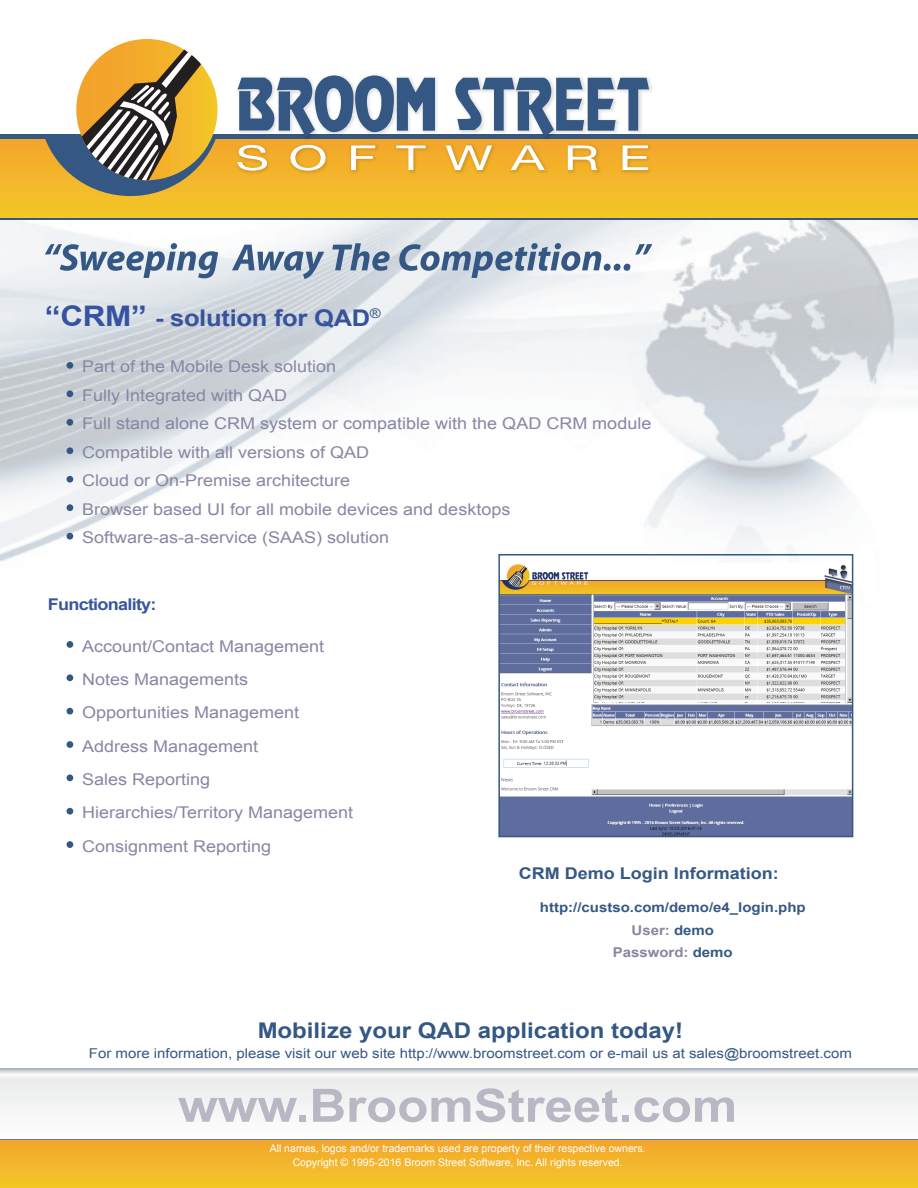
<style>
.page{position:relative;width:918px;height:1188px;background:#fff}
.page>*{position:absolute;margin:0;border:0;box-sizing:border-box;transform-origin:0 0}
.t1{font:700 45.9px "Arial";color:#b9b7c3;scale:1.11 1}
.t2{font:700 22.95px "Arial";letter-spacing:-.01em;color:#35539e;scale:1.11 1}
.t3{font:700 21.6px "Arial";color:#345883;scale:1.11 1}
.t4{font:16.2px/33.3px "Arial";color:#8886a3;scale:1.11 1}
.t5{font:700 16.2px "Arial";color:#355984;scale:1.11 1}
.t6{font:700 16.2px "Arial";letter-spacing:-.04em;color:#37569e;scale:1.11 1}
.t7{font:13.5px "Arial";color:#345883;scale:1.11 1}
.t8{font:700 13.5px/22.5px "Arial";color:#355984;text-align:center;scale:1.11 1}
.t9{font:10.5px "Arial";color:#fff}
.s1{font-size:28.35px}
.s2{color:#8887a2}
</style>
<div class="page">
<img style="left:0;top:220px;width:918px;height:467px">
<div style="left:0;top:1140px;width:918px;height:48px;background:linear-gradient(to bottom,#f3a52d,#f3c627)"></div>
<hr style="left:0;top:1139px;width:918px;height:1px;background:#677ea2">
<div style="left:0;top:1068px;width:918px;height:71px;background:#f3f4f4"></div>
<hr style="left:0;top:1068px;width:918px;height:2px;background:#a8b6cd">
<div style="left:0;top:139px;width:918px;height:79px;background:linear-gradient(to bottom,#f3a62c,#f3c727)"></div>
<hr style="left:0;top:218px;width:918px;height:2px;background:#345883">
<div style="left:0;top:134px;width:918px;height:5px;background:#345883"></div>
<svg style="left:45px;top:39px;width:173px;height:157px"></svg>
<img style="left:235px;top:77px;width:420px;height:100px">
<svg style="left:455px;top:78px;width:194px;height:59px"></svg>
<svg style="left:238px;top:75px;width:197px;height:62px"></svg>
<svg style="left:238px;top:145px;width:29px;height:26px"></svg>
<svg style="left:290px;top:145px;width:36px;height:26px"></svg>
<svg style="left:351px;top:146px;width:24px;height:24px"></svg>
<svg style="left:396px;top:146px;width:30px;height:24px"></svg>
<svg style="left:446px;top:146px;width:46px;height:24px"></svg>
<svg style="left:511px;top:146px;width:34px;height:24px"></svg>
<svg style="left:568px;top:146px;width:30px;height:24px"></svg>
<svg style="left:623px;top:146px;width:25px;height:24px"></svg>
<svg style="left:45px;top:243px;width:173px;height:35px"></svg>
<svg style="left:232px;top:245px;width:92px;height:34px"></svg>
<svg style="left:332px;top:243px;width:58px;height:28px;background:#92a4ba"></svg>
<svg style="left:399px;top:243px;width:202px;height:35px;background:#a7b6c8"></svg>
<div style="left:604px;top:264px;width:7px;height:7px;background:#345883;border-radius:50%"></div>
<div style="left:614px;top:264px;width:7px;height:7px;background:#345883;border-radius:50%"></div>
<div style="left:624px;top:264px;width:6px;height:7px;background:#345883;border-radius:50%"></div>
<svg style="left:635px;top:244px;width:17px;height:11px"></svg>
<div style="left:67px;top:641px;width:6px;height:7px;background:#345883;border-radius:50%"></div>
<div style="left:67px;top:674px;width:6px;height:7px;background:#345883;border-radius:50%"></div>
<div style="left:67px;top:708px;width:6px;height:7px;background:#345883;border-radius:50%"></div>
<div style="left:67px;top:741px;width:6px;height:7px;background:#345883;border-radius:50%"></div>
<div style="left:67px;top:774px;width:6px;height:7px;background:#345883;border-radius:50%"></div>
<div style="left:67px;top:808px;width:6px;height:7px;background:#345883;border-radius:50%"></div>
<div style="left:67px;top:841px;width:6px;height:7px;background:#345883;border-radius:50%"></div>
<div style="left:67px;top:362px;width:6px;height:7px;background:#345883;border-radius:50%"></div>
<div style="left:67px;top:390px;width:6px;height:7px;background:#345883;border-radius:50%"></div>
<div style="left:67px;top:419px;width:6px;height:7px;background:#345883;border-radius:50%"></div>
<div style="left:67px;top:447px;width:6px;height:7px;background:#345883;border-radius:50%"></div>
<div style="left:67px;top:476px;width:6px;height:7px;background:#345883;border-radius:50%"></div>
<div style="left:67px;top:504px;width:6px;height:7px;background:#345883;border-radius:50%"></div>
<div style="left:67px;top:533px;width:6px;height:7px;background:#345883;border-radius:50%"></div>
<img style="left:501px;top:564px;width:349px;height:270px">
<div style="left:498px;top:554px;width:355px;height:283px;border:2px solid #345883"></div>
<h2 class="t2" style="left:45px;top:302px;width:304px"><span class="s1">“CRM”</span> - solution for QAD<sup>®</sup></h2>
<p class="t4" style="left:82px;top:353px;width:514px;line-height:28.5px">Part of the Mobile Desk solution<br>Fully Integrated with QAD<br>Full stand alone CRM system or compatible with the QAD CRM module Compatible with all versions of QAD<br>Cloud or On-Premise architecture<br>Browser based UI for all mobile devices and desktops Software-as-a-service (SAAS) solution</p>
<p class="t6" style="left:48px;top:593px;width:99px">Functionality:</p>
<p class="t4" style="left:82px;top:629px;width:246px">Account/Contact Management<br>Notes Managements<br>Opportunities Management<br>Address Management<br>Sales Reporting<br>Hierarchies/Territory Management<br>Consignment Reporting</p>
<p class="t5" style="left:519px;top:862px;width:236px">CRM Demo Login Information:</p>
<p class="t8" style="left:540px;top:897px;width:241px">http://custso.com/demo/e4_login.php<br><span class="s2">User:</span> demo<br><span class="s2">Password:</span> demo</p>
<h3 class="t3" style="left:258px;top:1016px;width:385px">Mobilize your QAD application today!</h3>
<p class="t7" style="left:89px;top:1045px;width:689px">For more information, please visit our web site http://www.broomstreet.com or e-mail us at sales@broomstreet.com</p>
<h1 class="t1" style="left:178px;top:1075px;width:505px">www.BroomStreet.com</h1>
<p class="t9" style="left:270px;top:1142px;width:377px">All names, logos and/or trademarks used are property of their respective owners.</p>
<p class="t9" style="left:293px;top:1155px;width:331px">Copyright © 1995-2016 Broom Street Software, Inc. All rights reserved.</p>
</div>
